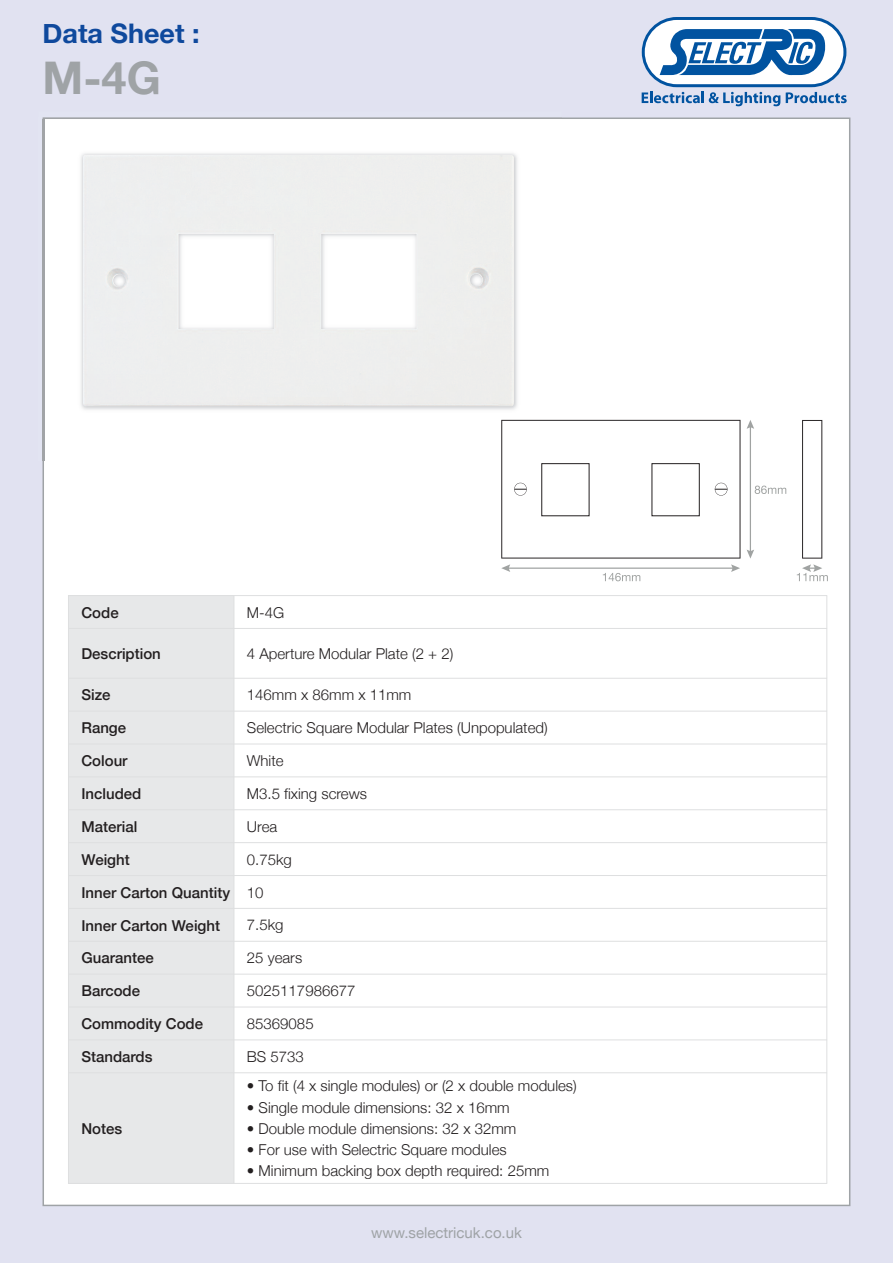
<style>
.page{position:relative;width:893px;height:1263px;background:#e1e2f1}
.page>*{position:absolute;margin:0;border:0;box-sizing:border-box;transform-origin:0 0}
.t1{font:700 45px "Helvetica Neue";color:#9fa3a6}
.t2{font:700 27px "Helvetica Neue";color:#0f499d}
.t3{font:300 15px "Helvetica Neue";color:#231f20}
.t4{font:500 15px/32.8px "Helvetica Neue";color:#231f20}
.t5{font:15px "Helvetica Neue";color:#9fa3a6}
.s1{font-weight:300}
</style>
<div class="page">
<div style="left:44px;top:119px;width:805px;height:1086px;background:#fff"></div>
<svg style="left:642px;top:17px;width:205px;height:89px"></svg>
<img style="left:42px;top:117px;width:520px;height:344px">
<img style="left:43px;top:119px;width:1px;height:342px">
<img style="left:83px;top:155px;width:431px;height:251px">
<div style="left:68px;top:595px;width:166px;height:33px;background:#e7e8e9"></div>
<div style="left:68px;top:628px;width:166px;height:50px;background:#e7e8e9"></div>
<div style="left:68px;top:678px;width:166px;height:33px;background:#e7e8e9"></div>
<div style="left:68px;top:711px;width:166px;height:33px;background:#e7e8e9"></div>
<div style="left:68px;top:744px;width:166px;height:33px;background:#e7e8e9"></div>
<div style="left:68px;top:777px;width:166px;height:33px;background:#e7e8e9"></div>
<div style="left:68px;top:810px;width:166px;height:33px;background:#e7e8e9"></div>
<div style="left:68px;top:843px;width:166px;height:32px;background:#e7e8e9"></div>
<div style="left:68px;top:875px;width:166px;height:33px;background:#e7e8e9"></div>
<div style="left:68px;top:908px;width:166px;height:33px;background:#e7e8e9"></div>
<div style="left:68px;top:941px;width:166px;height:33px;background:#e7e8e9"></div>
<div style="left:68px;top:974px;width:166px;height:33px;background:#e7e8e9"></div>
<div style="left:68px;top:1007px;width:166px;height:33px;background:#e7e8e9"></div>
<div style="left:68px;top:1040px;width:166px;height:33px;background:#e7e8e9"></div>
<div style="left:68px;top:1073px;width:166px;height:110px;background:#e7e8e9"></div>
<hr style="left:68px;top:595px;width:1px;height:588px;background:#dedfe0">
<hr style="left:234px;top:595px;width:1px;height:588px;background:#dedfe0">
<hr style="left:827px;top:595px;width:1px;height:588px;background:#dedfe0">
<hr style="left:68px;top:595px;width:759px;height:1px;background:#dedfe0">
<hr style="left:68px;top:628px;width:759px;height:1px;background:#dedfe0">
<hr style="left:68px;top:678px;width:759px;height:1px;background:#dedfe0">
<hr style="left:68px;top:711px;width:759px;height:1px;background:#dedfe0">
<hr style="left:68px;top:744px;width:759px;height:1px;background:#dedfe0">
<hr style="left:68px;top:777px;width:759px;height:1px;background:#dedfe0">
<hr style="left:68px;top:809px;width:759px;height:1px;background:#dedfe0">
<hr style="left:68px;top:842px;width:759px;height:1px;background:#dedfe0">
<hr style="left:68px;top:875px;width:759px;height:1px;background:#dedfe0">
<hr style="left:68px;top:908px;width:759px;height:1px;background:#dedfe0">
<hr style="left:68px;top:941px;width:759px;height:1px;background:#dedfe0">
<hr style="left:68px;top:974px;width:759px;height:1px;background:#dedfe0">
<hr style="left:68px;top:1007px;width:759px;height:1px;background:#dedfe0">
<hr style="left:68px;top:1040px;width:759px;height:1px;background:#dedfe0">
<hr style="left:68px;top:1072px;width:759px;height:1px;background:#dedfe0">
<hr style="left:68px;top:1183px;width:759px;height:1px;background:#dedfe0">
<svg style="left:747px;top:420px;width:39px;height:139px"></svg>
<svg style="left:501px;top:564px;width:239px;height:17px"></svg>
<svg style="left:797px;top:420px;width:31px;height:161px"></svg>
<svg style="left:501px;top:420px;width:239px;height:138px"></svg>
<h2 class="t2" style="left:43px;top:17px;width:159px">Data Sheet :</h2>
<h1 class="t1" style="left:43px;top:50px;width:120px">M-4G</h1>
<p class="t4" style="left:81px;top:596px;width:39px">Code</p>
<p class="t3" style="left:247px;top:603px;width:39px">M-4G</p>
<p class="t4" style="left:81px;top:637px;width:81px">Description</p>
<p class="t3" style="left:247px;top:644px;width:208px">4 Aperture Modular Plate (2 + 2)</p>
<p class="t4" style="left:81px;top:678px;width:31px">Size</p>
<p class="t3" style="left:247px;top:686px;width:166px">146mm x 86mm x 11mm</p>
<p class="t4" style="left:81px;top:711px;width:46px">Range</p>
<p class="t3" style="left:247px;top:719px;width:302px">Selectric Square Modular Plates (Unpopulated)</p>
<p class="t4" style="left:81px;top:744px;width:48px">Colour</p>
<p class="t3" style="left:247px;top:751px;width:38px">White</p>
<p class="t4" style="left:81px;top:777px;width:62px">Included</p>
<p class="t3" style="left:247px;top:784px;width:122px">M3.5 fixing screws</p>
<p class="t4" style="left:81px;top:810px;width:57px">Material</p>
<p class="t3" style="left:247px;top:817px;width:32px">Urea</p>
<p class="t4" style="left:81px;top:843px;width:50px">Weight</p>
<p class="t4" style="left:81px;top:843px;width:212px;text-indent:165px"><span class="s1">0.75kg<br></span>Inner Carton Quantity <span class="s1">10<br></span>Inner Carton Weight</p>
<p class="t3" style="left:247px;top:916px;width:38px">7.5kg</p>
<p class="t4" style="left:81px;top:941px;width:74px">Guarantee</p>
<p class="t3" style="left:247px;top:949px;width:57px">25 years</p>
<p class="t4" style="left:81px;top:974px;width:60px">Barcode</p>
<p class="t3" style="left:247px;top:982px;width:110px">5025117986677</p>
<p class="t4" style="left:81px;top:1007px;width:123px">Commodity Code</p>
<p class="t3" style="left:247px;top:1014px;width:68px">85369085</p>
<p class="t4" style="left:81px;top:1040px;width:73px">Standards</p>
<p class="t3" style="left:247px;top:1047px;width:58px">BS 5733</p>
<p class="t4" style="left:81px;top:1112px;width:42px">Notes</p>
<p class="t3" style="left:247px;top:1077px;width:331px">• To fit (4 x single modules) or (2 x double modules)</p>
<p class="t3" style="left:247px;top:1098px;width:264px">• Single module dimensions: 32 x 16mm</p>
<p class="t3" style="left:247px;top:1119px;width:271px">• Double module dimensions: 32 x 32mm</p>
<p class="t3" style="left:247px;top:1140px;width:261px">• For use with Selectric Square modules</p>
<p class="t3" style="left:247px;top:1162px;width:304px">• Minimum backing box depth required: 25mm</p>
<p class="t5" style="left:371px;top:1224px;width:152px">www.selectricuk.co.uk</p>
</div>
